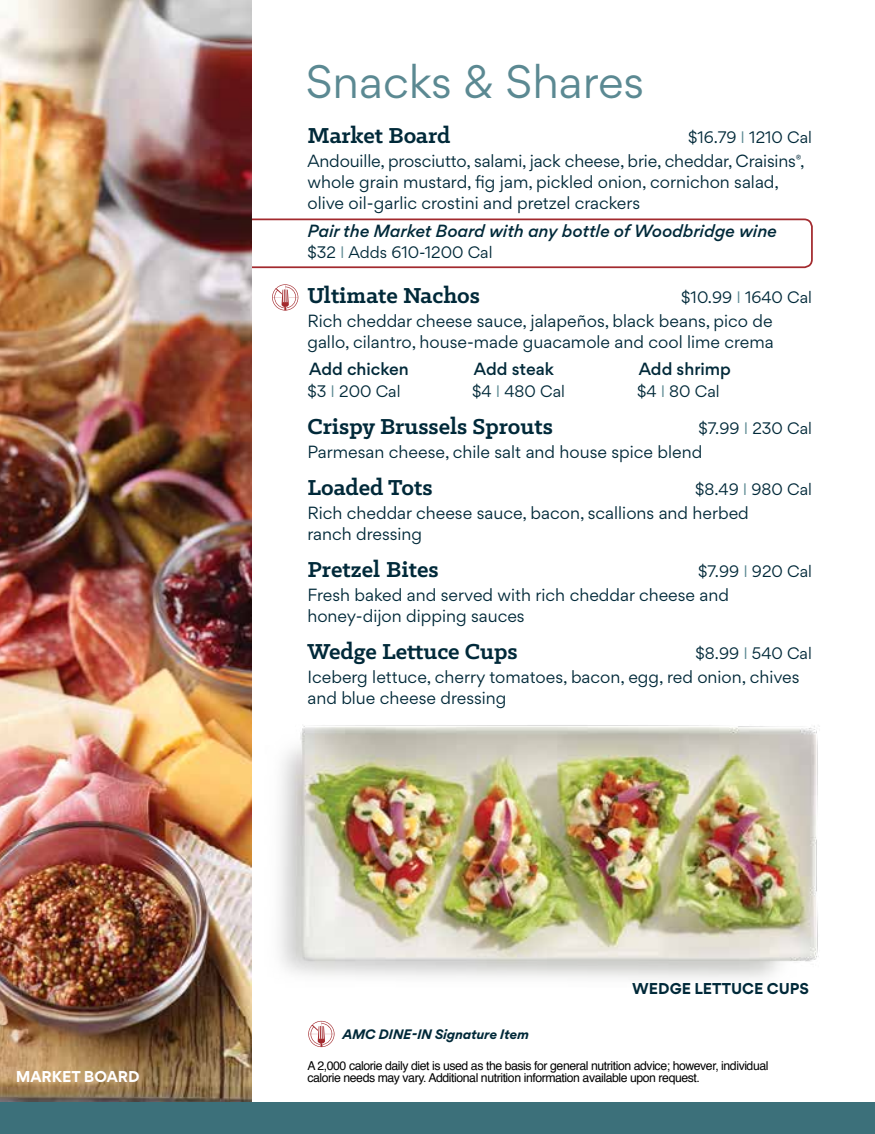
<style>
.page{position:relative;width:875px;height:1134px;background:#fff}
.page>*{position:absolute;margin:0;border:0;box-sizing:border-box;transform-origin:0 0}
.t1{font:42px "Gordita";color:#5b8992}
.t2{font:700 24.5px "Klinic Slab";color:#002939}
.t3{font:15.75px/21px "Gordita";color:#002939}
.t4{font:italic 500 15.75px "Gordita";color:#002939}
.t5{font:500 15.75px "Gordita";color:#002939}
.t6{font:14.88px "Gordita";color:#002939}
.t7{font:700 14px "Gordita";color:#002939}
.t8{font:700 14px "Gordita";color:#fff}
.t9{font:12.25px/12.2px "Helvetica";letter-spacing:-.035em;color:#000}
.t10{font:italic 700 12.25px "Gordita";letter-spacing:-.01em;color:#002939}
.s1{color:#5b8992}
</style>
<div class="page">
<img style="left:279px;top:725px;width:541px;height:254px">
<div style="left:232px;top:219px;width:580px;height:49px;border:2px solid #a32a2e;border-radius:8px"></div>
<img style="left:0;top:0;width:252px;height:1102px">
<div style="left:0;top:1102px;width:874px;height:32px;background:#3c707a"></div>
<svg style="left:272px;top:284px;width:26px;height:27px"></svg>
<svg style="left:308px;top:1021px;width:26px;height:26px"></svg>
<p class="t8" style="left:16px;top:1065px;width:125px">MARKET BOARD</p>
<h1 class="t1" style="left:305px;top:51px;width:340px">Snacks &amp; Shares</h1>
<h2 class="t2" style="left:307px;top:119px;width:144px">Market Board</h2>
<p class="t6" style="left:687px;top:126px;width:125px">$16.79 <span class="s1">I</span> 1210 Cal</p>
<p class="t3" style="left:307px;top:150px;width:498px">Andouille, prosciutto, salami, jack cheese, brie, cheddar, Craisins<sup>®</sup>, whole grain mustard, fig jam, pickled onion, cornichon salad, olive oil-garlic crostini and pretzel crackers</p>
<p class="t4" style="left:307px;top:220px;width:471px">Pair the Market Board with any bottle of Woodbridge wine</p>
<p class="t6" style="left:307px;top:241px;width:186px">$32 <span class="s1">I</span> Adds 610-1200 Cal</p>
<h2 class="t2" style="left:307px;top:279px;width:174px">Ultimate Nachos</h2>
<p class="t6" style="left:681px;top:286px;width:132px">$10.99 <span class="s1">I</span> 1640 Cal</p>
<p class="t3" style="left:307px;top:310px;width:467px">Rich cheddar cheese sauce, jalapeños, black beans, pico de gallo, cilantro, house-made guacamole and cool lime crema</p>
<p class="t5" style="left:309px;top:358px;width:101px">Add chicken</p>
<p class="t5" style="left:473px;top:358px;width:81px">Add steak</p>
<p class="t5" style="left:638px;top:358px;width:94px">Add shrimp</p>
<p class="t6" style="left:307px;top:380px;width:95px">$3 <span class="s1">I</span> 200 Cal</p>
<p class="t6" style="left:472px;top:380px;width:94px">$4 <span class="s1">I</span> 480 Cal</p>
<p class="t6" style="left:636px;top:380px;width:84px">$4 <span class="s1">I</span> 80 Cal</p>
<h2 class="t2" style="left:307px;top:411px;width:247px">Crispy Brussels Sprouts</h2>
<p class="t6" style="left:698px;top:418px;width:115px">$7.99 <span class="s1">I</span> 230 Cal</p>
<p class="t3" style="left:307px;top:442px;width:396px">Parmesan cheese, chile salt and house spice blend</p>
<h2 class="t2" style="left:307px;top:472px;width:127px">Loaded Tots</h2>
<p class="t6" style="left:694px;top:479px;width:118px">$8.49 <span class="s1">I</span> 980 Cal</p>
<p class="t3" style="left:307px;top:503px;width:443px">Rich cheddar cheese sauce, bacon, scallions and herbed ranch dressing</p>
<h2 class="t2" style="left:307px;top:553px;width:133px">Pretzel Bites</h2>
<p class="t6" style="left:697px;top:560px;width:115px">$7.99 <span class="s1">I</span> 920 Cal</p>
<p class="t3" style="left:307px;top:584px;width:423px">Fresh baked and served with rich cheddar cheese and honey-dijon dipping sauces</p>
<h2 class="t2" style="left:307px;top:635px;width:212px">Wedge Lettuce Cups</h2>
<p class="t6" style="left:695px;top:642px;width:118px">$8.99 <span class="s1">I</span> 540 Cal</p>
<p class="t3" style="left:307px;top:666px;width:493px">Iceberg lettuce, cherry tomatoes, bacon, egg, red onion, chives and blue cheese dressing</p>
<p class="t7" style="left:632px;top:978px;width:178px">WEDGE LETTUCE CUPS</p>
<p class="t10" style="left:342px;top:1024px;width:188px">AMC DINE-IN Signature Item</p>
<p class="t9" style="left:307px;top:1060px;width:462px">A 2,000 calorie daily diet is used as the basis for general nutrition advice; however, individual calorie needs may vary. Additional nutrition information available upon request.</p>
</div>
